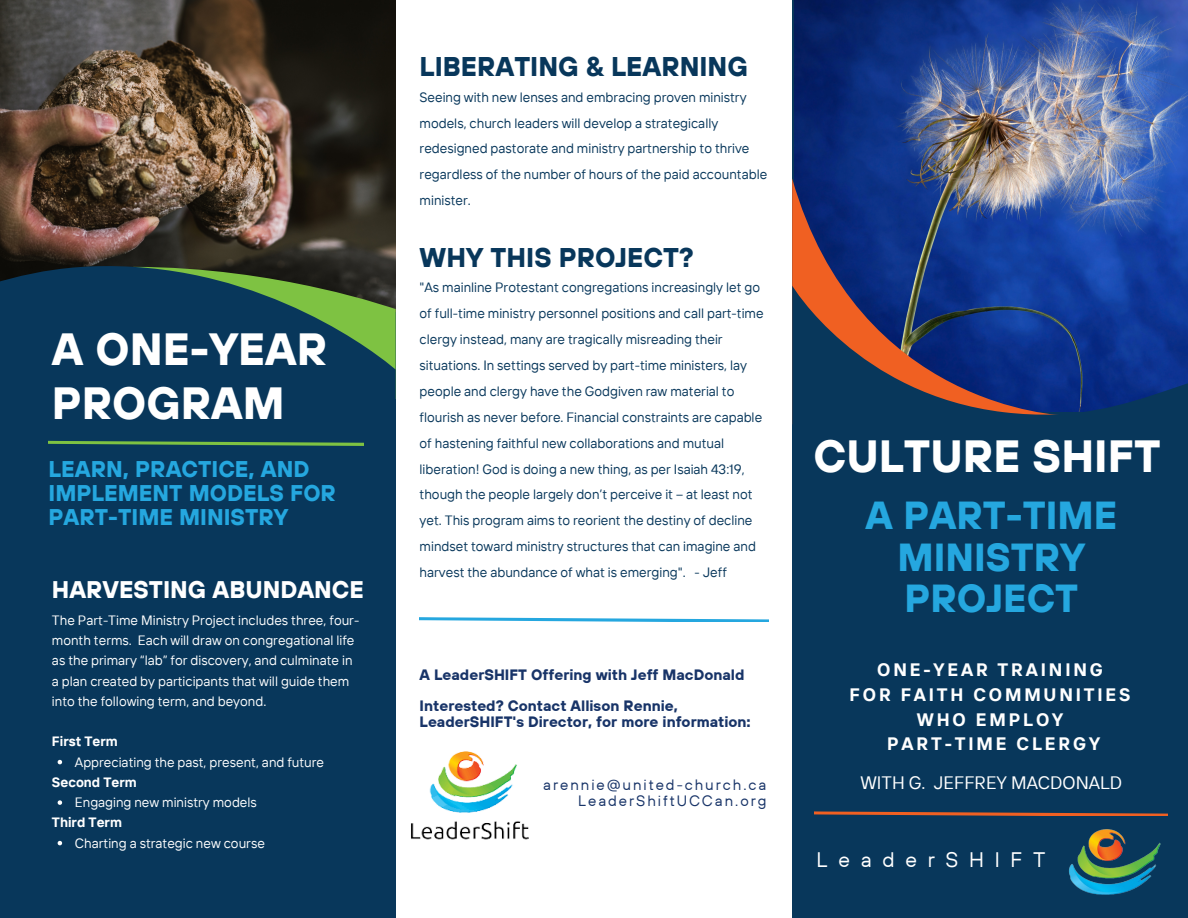
<style>
.page{position:relative;width:1188px;height:918px;background:#08375b}
.page>*{position:absolute;margin:0;border:0;box-sizing:border-box;transform-origin:0 0}
.t1{font:700 45px/54px "TT Hoves";color:#fff}
.t2{font:700 39px/41.7px "TT Hoves";color:#25a7df;text-align:center}
.t3{font:700 27px "TT Hoves";color:#08375b}
.t4{font:700 24px "TT Hoves";color:#fff}
.t5{font:700 22.65px/23.9px "TT Hoves";color:#25a7df}
.t6{font:21px "TT Hoves";letter-spacing:.51em;color:#fff}
.t7{font:700 18px/24.8px "TT Interphases";letter-spacing:.16em;color:#fff;text-align:center}
.t8{font:18px "TT Interphases";color:#fff}
.t9{font:700 15px/31.5px "TT Hoves";color:#183468}
.t10{font:15px/15.8px "TT Hoves";letter-spacing:.13em;color:#183468;text-align:right}
.t11{font:13.5px/25.8px "TT Interphases";color:#08375b}
.t12{font:13.5px/20.2px "TT Interphases";color:#fff}
.t13{font:700 13.5px "TT Interphases";color:#fff}
</style>
<div class="page">
<div style="left:396px;top:0;width:396px;height:918px;background:#fff"></div>
<img style="left:795px;top:0;width:393px;height:286px">
<svg style="left:792px;top:178px;width:271px;height:108px"></svg>
<svg style="left:792px;top:286px;width:396px;height:138px"></svg>
<img style="left:0;top:0;width:396px;height:312px">
<svg style="left:0;top:247px;width:395px;height:122px"></svg>
<svg style="left:0;top:0;width:59px;height:105px"></svg>
<img style="left:1069px;top:829px;width:92px;height:66px">
<svg style="left:814px;top:811px;width:354px;height:5px"></svg>
<svg style="left:420px;top:617px;width:348px;height:5px"></svg>
<svg style="left:49px;top:440px;width:315px;height:5px"></svg>
<img style="left:411px;top:751px;width:118px;height:89px">
<svg style="left:58px;top:760px;width:4px;height:4px"></svg>
<svg style="left:58px;top:800px;width:4px;height:5px"></svg>
<svg style="left:58px;top:841px;width:4px;height:4px"></svg>
<h1 class="t1" style="left:52px;top:322px;width:277px">A ONE-YEAR<br>PROGRAM</h1>
<h3 class="t5" style="left:49px;top:457px;width:289px">LEARN, PRACTICE, AND<br>IMPLEMENT MODELS FOR<br>PART-TIME MINISTRY</h3>
<h3 class="t4" style="left:52px;top:574px;width:313px">HARVESTING ABUNDANCE</h3>
<p class="t12" style="left:52px;top:610px;width:309px">The Part-Time Ministry Project includes three, four&shy;month terms. Each will draw on congregational life as the primary “lab” for discovery, and culminate in a plan created by participants that will guide them into the following term, and beyond.</p>
<p class="t13" style="left:52px;top:733px;width:67px">First Term</p>
<p class="t13" style="left:52px;top:773px;width:86px">Second Term</p>
<p class="t13" style="left:52px;top:814px;width:71px">Third Term</p>
<p class="t12" style="left:75px;top:751px;width:251px">Appreciating the past, present, and future</p>
<p class="t12" style="left:75px;top:792px;width:183px">Engaging new ministry models</p>
<p class="t12" style="left:75px;top:832px;width:192px">Charting a strategic new course</p>
<h3 class="t3" style="left:420px;top:49px;width:330px">LIBERATING &amp; LEARNING</h3>
<p class="t11" style="left:420px;top:84px;width:349px">Seeing with new lenses and embracing proven ministry models, church leaders will develop a strategically redesigned pastorate and ministry partnership to thrive regardless of the number of hours of the paid accountable minister.</p>
<h3 class="t3" style="left:420px;top:240px;width:275px">WHY THIS PROJECT?</h3>
<p class="t11" style="left:420px;top:275px;width:345px">"As mainline Protestant congregations increasingly let go of full-time ministry personnel positions and call part-time clergy instead, many are tragically misreading their situations. In settings served by part-time ministers, lay people and clergy have the Godgiven raw material to flourish as never before. Financial constraints are capable of hastening faithful new collaborations and mutual liberation! God is doing a new thing, as per Isaiah 43:19, though the people largely don’t perceive it – at least not yet. This program aims to reorient the destiny of decline mindset toward ministry structures that can imagine and harvest the abundance of what is emerging". - Jeff</p>
<p class="t9" style="left:420px;top:658px;width:326px">A LeaderSHIFT Offering with Jeff MacDonald<br>Interested? Contact Allison Rennie,</p>
<p class="t9" style="left:420px;top:706px;width:333px">LeaderSHIFT's Director, for more information:</p>
<p class="t10" style="left:543px;top:776px;width:225px">arennie@united-church.ca<br>LeaderShiftUCCan.org</p>
<h1 class="t1" style="left:813px;top:428px;width:349px">CULTURE SHIFT</h1>
<h2 class="t2" style="left:866px;top:494px;width:253px">A PART-TIME<br>MINISTRY<br>PROJECT</h2>
<h3 class="t7" style="left:850px;top:657px;width:282px">ONE-YEAR TRAINING<br>FOR FAITH COMMUNITIES<br>WHO EMPLOY<br>PART-TIME CLERGY</h3>
<h3 class="t8" style="left:861px;top:771px;width:263px">WITH G. JEFFREY MACDONALD</h3>
<h3 class="t6" style="left:817px;top:846px;width:230px">LeaderSHIFT</h3>
</div>
